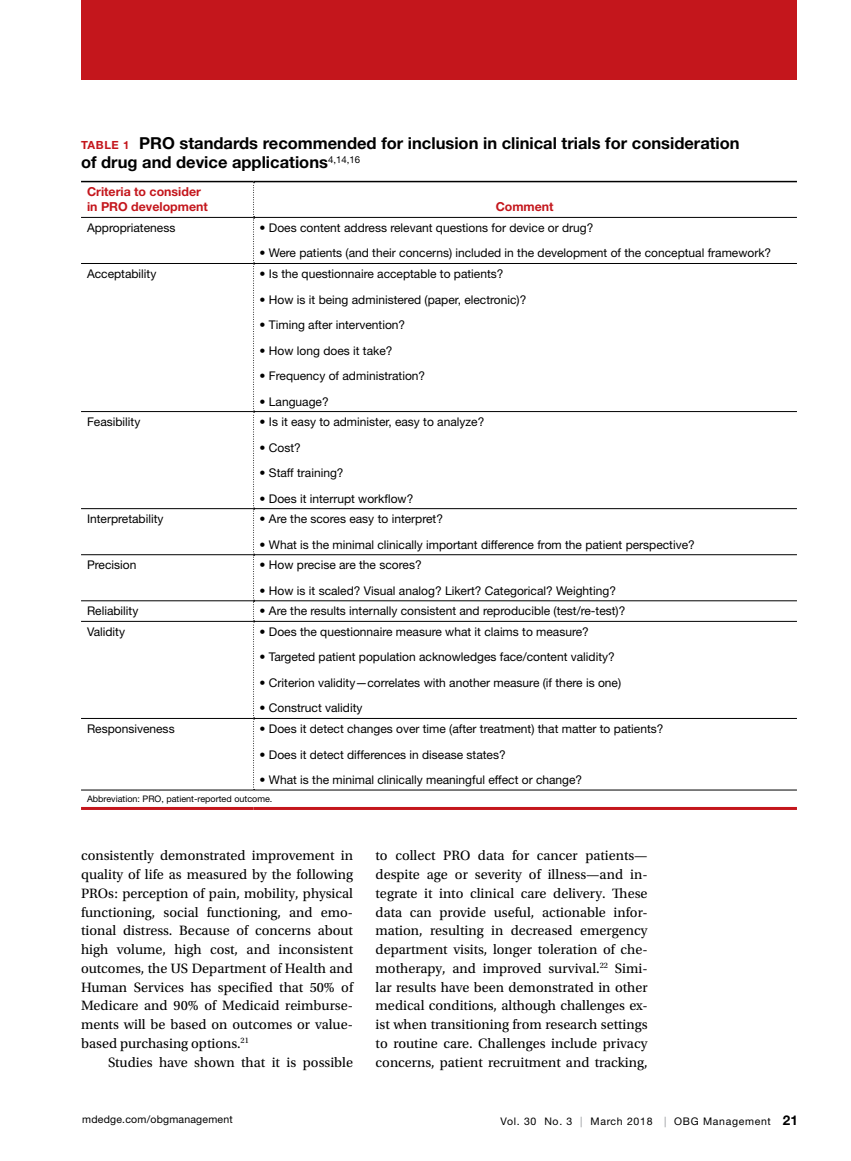
<style>
.page{position:relative;width:851px;height:1161px;background:#fff}
.page>*{position:absolute;margin:0;border:0;box-sizing:border-box;transform-origin:0 0}
.t1{font:700 16.5px/19.5px "Helvetica Neue LT Std";color:#000}
.t2{font:14.25px/18.8px "Utopia Std";color:#000;text-align:justify}
.t3{font:700 12.3px/15px "Helvetica Neue LT Std";color:#c4161c}
.t4{font:12px "Helvetica Neue LT Std";color:#000}
.t5{font:10.5px "Helvetica Neue LT Std";letter-spacing:.065em;color:#000}
.t6{font:10.5px "Helvetica Neue LT Std";letter-spacing:.02em;color:#000}
.t7{font:9px "Helvetica Neue LT Std";color:#000}
.s1{font-size:11.25px;color:#c4161c}
.s2{color:#939598}
.s3{font-weight:700;font-size:13.5px}
</style>
<div class="page">
<div style="left:81px;top:0;width:715px;height:80px;background:#c4161c"></div>
<hr style="left:81px;top:181px;width:172px;height:1px;background:#000">
<hr style="left:253px;top:181px;width:543px;height:1px;background:#000">
<hr style="left:81px;top:790px;width:172px;height:1px;background:#000">
<hr style="left:253px;top:790px;width:543px;height:1px;background:#000">
<hr style="left:81px;top:807px;width:172px;height:3px;background:#c4161c">
<hr style="left:253px;top:807px;width:543px;height:3px;background:#c4161c">
<svg style="left:81px;top:182px;width:715px;height:608px"></svg>
<h1 class="t1" style="left:81px;top:133px;width:660px"><span class="s1">TABLE 1</span> PRO standards recommended for inclusion in clinical trials for consideration of drug and device applications<sup>4,14,16</sup></h1>
<p class="t3" style="left:87px;top:184px;width:122px">Criteria to consider in PRO development</p>
<p class="t3" style="left:495px;top:199px;width:59px">Comment</p>
<p class="t4" style="left:87px;top:221px;width:90px">Appropriateness</p>
<p class="t4" style="left:259px;top:221px;width:335px">• Does content address relevant questions for device or drug?</p>
<p class="t4" style="left:259px;top:246px;width:513px">• Were patients (and their concerns) included in the development of the conceptual framework?</p>
<p class="t4" style="left:87px;top:267px;width:71px">Acceptability</p>
<p class="t4" style="left:259px;top:267px;width:245px">• Is the questionnaire acceptable to patients?</p>
<p class="t4" style="left:259px;top:292px;width:268px">• How is it being administered (paper, electronic)?</p>
<p class="t4" style="left:259px;top:318px;width:147px">• Timing after intervention?</p>
<p class="t4" style="left:259px;top:343px;width:134px">• How long does it take?</p>
<p class="t4" style="left:259px;top:369px;width:167px">• Frequency of administration?</p>
<p class="t4" style="left:259px;top:394px;width:71px">• Language?</p>
<p class="t4" style="left:87px;top:415px;width:55px">Feasibility</p>
<p class="t4" style="left:259px;top:415px;width:226px">• Is it easy to administer, easy to analyze?</p>
<p class="t4" style="left:259px;top:440px;width:43px">• Cost?</p>
<p class="t4" style="left:259px;top:466px;width:86px">• Staff training?</p>
<p class="t4" style="left:259px;top:491px;width:155px">• Does it interrupt workflow?</p>
<p class="t4" style="left:87px;top:512px;width:78px">Interpretability</p>
<p class="t4" style="left:259px;top:512px;width:185px">• Are the scores easy to interpret?</p>
<p class="t4" style="left:259px;top:537px;width:437px">• What is the minimal clinically important difference from the patient perspective?</p>
<p class="t4" style="left:87px;top:558px;width:51px">Precision</p>
<p class="t4" style="left:259px;top:558px;width:164px">• How precise are the scores?</p>
<p class="t4" style="left:259px;top:583px;width:358px">• How is it scaled? Visual analog? Likert? Categorical? Weighting?</p>
<p class="t4" style="left:87px;top:604px;width:53px">Reliability</p>
<p class="t4" style="left:259px;top:604px;width:367px">• Are the results internally consistent and reproducible (test/re-test)?</p>
<p class="t4" style="left:87px;top:625px;width:40px">Validity</p>
<p class="t4" style="left:259px;top:625px;width:331px">• Does the questionnaire measure what it claims to measure?</p>
<p class="t4" style="left:259px;top:650px;width:357px">• Targeted patient population acknowledges face/content validity?</p>
<p class="t4" style="left:259px;top:676px;width:363px">• Criterion validity—correlates with another measure (if there is one)</p>
<p class="t4" style="left:259px;top:701px;width:104px">• Construct validity</p>
<p class="t4" style="left:87px;top:722px;width:89px">Responsiveness</p>
<p class="t4" style="left:259px;top:722px;width:405px">• Does it detect changes over time (after treatment) that matter to patients?</p>
<p class="t4" style="left:259px;top:747px;width:248px">• Does it detect differences in disease states?</p>
<p class="t4" style="left:259px;top:773px;width:324px">• What is the minimal clinically meaningful effect or change?</p>
<p class="t7" style="left:87px;top:794px;width:187px">Abbreviation: PRO, patient-reported outcome.</p>
<p class="t2" style="left:81px;top:847px;width:273px">consistently demonstrated improvement in quality of life as measured by the following PROs: perception of pain, mobility, physical functioning, social functioning, and emo&shy;tional distress. Because of concerns about high volume, high cost, and inconsistent outcomes, the US Department of Health and Human Services has specified that 50% of Medicare and 90% of Medicaid reimburse&shy;ments will be based on outcomes or value&shy;based purchasing options.<sup>21</sup></p>
<p class="t2" style="left:108px;top:1053px;width:246px">Studies have shown that it is possible</p>
<p class="t2" style="left:375px;top:847px;width:273px">to collect PRO data for cancer patients— despite age or severity of illness—and in&shy;tegrate it into clinical care delivery. These data can provide useful, actionable infor&shy;mation, resulting in decreased emergency department visits, longer toleration of che&shy;motherapy, and improved survival.<sup>22</sup> Simi&shy;lar results have been demonstrated in other medical conditions, although challenges ex&shy;ist when transitioning from research settings to routine care. Challenges include privacy concerns, patient recruitment and tracking,</p>
<p class="t6" style="left:82px;top:1114px;width:152px">mdedge.com/obgmanagement</p>
<p class="t5" style="left:500px;top:1115px;width:299px">Vol. 30 No. 3 <span class="s2">|</span> March 2018 <span class="s2">|</span> OBG Management <span class="s3">21</span></p>
</div>
